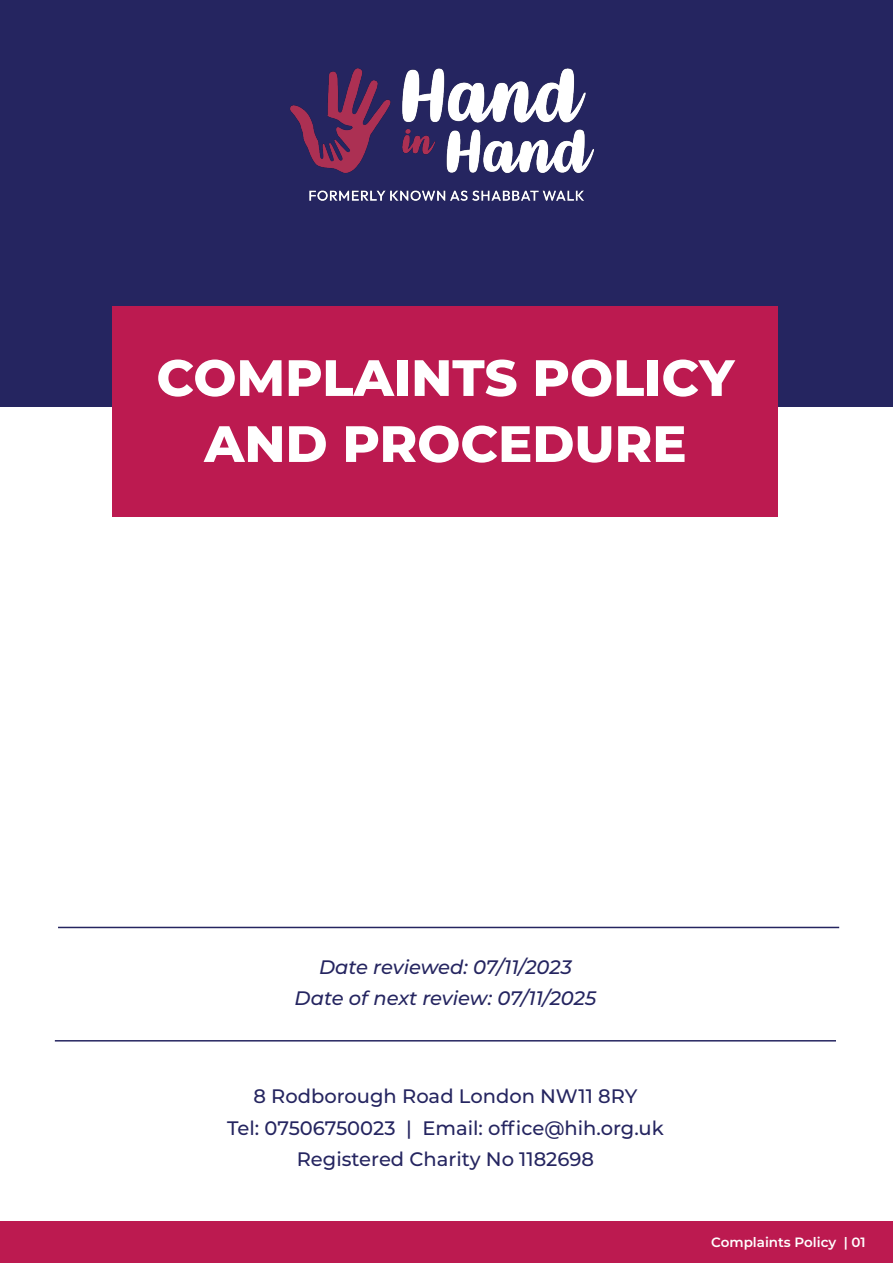
<style>
.page{position:relative;width:893px;height:1263px;background:#fff}
.page>*{position:absolute;margin:0;border:0;box-sizing:border-box;transform-origin:0 0}
.t1{font:800 51px "Montserrat";color:#fff}
.t2{font:500 19.5px "Montserrat";color:#252560}
.t3{font:italic 500 19.5px "Montserrat";color:#252560}
.t4{font:600 13.5px "Montserrat";color:#fff}
</style>
<div class="page">
<div style="left:0;top:0;width:893px;height:406px;background:#252560"></div>
<div style="left:0;top:1221px;width:893px;height:42px;background:#bc1a50"></div>
<div style="left:113px;top:306px;width:665px;height:211px;background:#bc1a50"></div>
<hr style="left:58px;top:927px;width:781px;height:1px;background:#252560">
<hr style="left:55px;top:1040px;width:781px;height:1px;background:#252560">
<img style="left:290px;top:68px;width:304px;height:133px">
<p class="t1" style="left:156px;top:340px;width:579px">COMPLAINTS POLICY</p>
<p class="t1" style="left:204px;top:406px;width:484px">AND PROCEDURE</p>
<p class="t3" style="left:319px;top:953px;width:254px">Date reviewed: 07/11/2023</p>
<p class="t3" style="left:295px;top:984px;width:303px">Date of next review: 07/11/2025</p>
<p class="t2" style="left:253px;top:1083px;width:385px">8 Rodborough Road London NW11 8RY</p>
<p class="t2" style="left:227px;top:1114px;width:438px">Tel: 07506750023 | Email: office@hih.org.uk</p>
<p class="t2" style="left:297px;top:1146px;width:299px">Registered Charity No 1182698</p>
<p class="t4" style="left:711px;top:1233px;width:156px">Complaints Policy | 01</p>
</div>
